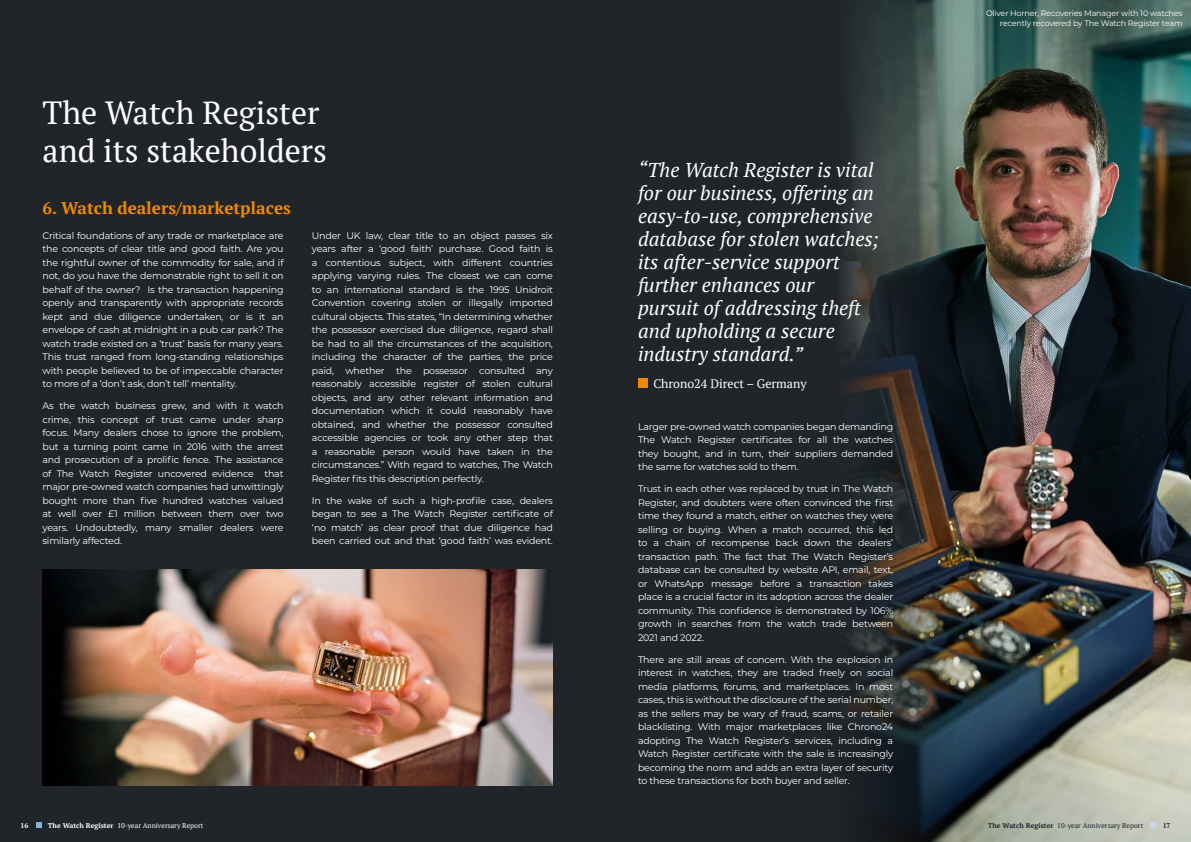
<style>
.page{position:relative;width:1191px;height:842px;background:#fff}
.page>*{position:absolute;margin:0;border:0;box-sizing:border-box;transform-origin:0 0}
.t1{font:32px/38.4px "PT Serif";color:#fff}
.t2{font:italic 20px/23px "PT Serif";color:#fff}
.t3{font:700 17px "PT Serif";color:#f18a00}
.t4{font:12.3px "PT Serif";color:#fff}
.t5{font:9.5px/13.5px "Montserrat";letter-spacing:-.02em;color:#fff;text-align:justify}
.t6{font:8px/10px "Montserrat";letter-spacing:-.02em;color:#fff;text-align:right}
.t7{font:7px "PT Serif";color:#fff}
.t8{font:7px "PT Serif";color:#21252a}
.t9{font:700 7px "PT Serif";color:#fff}
.t10{font:700 7px "PT Serif";color:#21252a}
.s1{font-weight:700}
</style>
<div class="page">
<div style="left:0;top:0;width:595px;height:842px;background:#21252a"></div>
<img style="left:954px;top:0;width:237px;height:842px">
<svg style="left:510px;top:0;width:444px;height:842px;fill:#21252a"></svg>
<div style="left:638px;top:378px;width:9px;height:10px;background:#f18a00"></div>
<img style="left:43px;top:569px;width:510px;height:216px">
<svg style="left:1150px;top:823px;width:6px;height:5px"></svg>
<svg style="left:36px;top:823px;width:5px;height:5px"></svg>
<h1 class="t1" style="left:43px;top:93px;width:286px">The Watch Register and its stakeholders</h1>
<h3 class="t3" style="left:43px;top:197px;width:250px">6. Watch dealers/marketplaces</h3>
<p class="t5" style="left:43px;top:228px;width:242px">Critical foundations of any trade or marketplace are the concepts of clear title and good faith. Are you the rightful owner of the commodity for sale, and if not, do you have the demonstrable right to sell it on behalf of the owner? Is the transaction happening openly and transparently with appropriate records kept and due diligence undertaken, or is it an envelope of cash at midnight in a pub car park? The watch trade existed on a ‘trust’ basis for many years.<br>This trust ranged from long-standing relationships with people believed to be of impeccable character to more of a ‘don’t ask, don’t tell’ mentality.</p>
<p class="t5" style="left:43px;top:399px;width:242px">As the watch business grew, and with it watch crime, this concept of trust came under sharp focus. Many dealers chose to ignore the problem, but a turning point came in 2016 with the arrest and prosecution of a prolific fence. The assistance of The Watch Register uncovered evidence that major pre-owned watch companies had unwittingly bought more than five hundred watches valued at well over £1 million between them over two years. Undoubtedly, many smaller dealers were similarly affected.</p>
<p class="t5" style="left:312px;top:228px;width:242px">Under UK law, clear title to an object passes six years after a ‘good faith’ purchase. Good faith is a contentious subject, with different countries applying varying rules. The closest we can come to an international standard is the 1995 Unidroit Convention covering stolen or illegally imported cultural objects. This states, “In determining whether the possessor exercised due diligence, regard shall be had to all the circumstances of the acquisition, including the character of the parties, the price paid, whether the possessor consulted any reasonably accessible register of stolen cultural objects, and any other relevant information and documentation which it could reasonably have obtained, and whether the possessor consulted accessible agencies or took any other step that a reasonable person would have taken in the circumstances.” With regard to watches, The Watch Register fits this description perfectly.</p>
<p class="t5" style="left:312px;top:493px;width:242px">In the wake of such a high-profile case, dealers began to see a The Watch Register certificate of ‘no match’ as clear proof that due diligence had been carried out and that ‘good faith’ was evident.</p>
<p class="t2" style="left:638px;top:159px;width:242px">“The Watch Register is vital for our business, offering an easy-to-use, comprehensive database for stolen watches; its after-service support further enhances our pursuit of addressing theft and upholding a secure industry standard.”</p>
<p class="t4" style="left:653px;top:375px;width:155px">Chrono24 Direct – Germany</p>
<p class="t5" style="left:638px;top:419px;width:257px">Larger pre-owned watch companies began demanding The Watch Register certificates for all the watches they bought, and in turn, their suppliers demanded the same for watches sold to them.</p>
<p class="t5" style="left:638px;top:482px;width:257px">Trust in each other was replaced by trust in The Watch Register, and doubters were often convinced the first time they found a match, either on watches they were selling or buying. When a match occurred, this led to a chain of recompense back down the dealers’ transaction path. The fact that The Watch Register’s database can be consulted by website API, email, text, or WhatsApp message before a transaction takes place is a crucial factor in its adoption across the dealer community. This confidence is demonstrated by 106% growth in searches from the watch trade between 2021 and 2022.</p>
<p class="t5" style="left:638px;top:652px;width:257px">There are still areas of concern. With the explosion in interest in watches, they are traded freely on social media platforms, forums, and marketplaces. In most cases, this is without the disclosure of the serial number, as the sellers may be wary of fraud, scams, or retailer blacklisting. With major marketplaces like Chrono24 adopting The Watch Register’s services, including a Watch Register certificate with the sale is increasingly becoming the norm and adds an extra layer of security to these transactions for both buyer and seller.</p>
<p class="t6" style="left:986px;top:8px;width:198px">Oliver Horner, Recoveries Manager with 10 watches recently recovered by The Watch Register team</p>
<p class="t9" style="left:20px;top:821px;width:9px">16</p>
<p class="t7" style="left:48px;top:821px;width:157px"><span class="s1">The Watch Register</span> 10-year Anniversary Report</p>
<p class="t8" style="left:987px;top:821px;width:157px"><span class="s1">The Watch Register</span> 10-year Anniversary Report</p>
<p class="t10" style="left:1162px;top:821px;width:9px">17</p>
</div>
